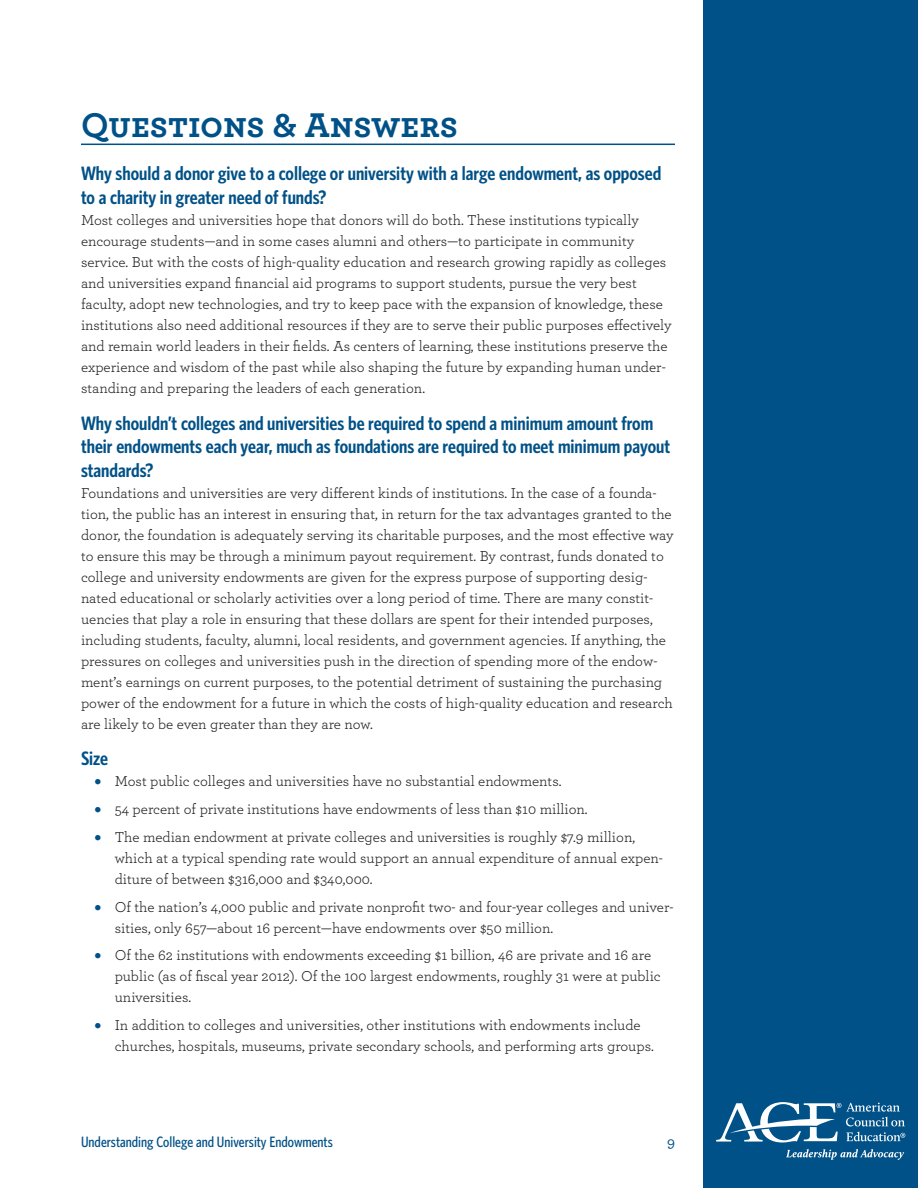
<style>
.page{position:relative;width:918px;height:1188px;background:#fff}
.page>*{position:absolute;margin:0;border:0;box-sizing:border-box;transform-origin:0 0}
.Section_Header{font:700 36px "Archer";color:#005187}
.Subheader{font:600 19.5px/23.4px "Whitney Condensed";color:#005187}
.Body{font:15px/21px "Archer";color:#231f20}
.t1{font:500 15px "Whitney Condensed";color:#005187}
.t2{font:500 15px "Archer";color:#005187}
.s1{color:#005187}
</style>
<div class="page">
<div style="left:704px;top:0;width:214px;height:1188px;background:#005187"></div>
<svg style="left:786px;top:1149px;width:118px;height:11px"></svg>
<svg style="left:716px;top:1102px;width:189px;height:41px"></svg>
<hr style="left:81px;top:144px;width:594px;height:1px;background:#005187">
<p class="Section_Header" style="left:81px;top:96px;width:378px">Questions &amp; Answers</p>
<p class="Subheader" style="left:81px;top:161px;width:582px">Why should a donor give to a college or university with a large endowment, as opposed to a charity in greater need of funds?</p>
<p class="Body" style="left:81px;top:209px;width:592px">Most colleges and universities hope that donors will do both. These institutions typically encourage students—and in some cases alumni and others—to participate in community service. But with the costs of high-quality education and research growing rapidly as colleges and universities expand financial aid programs to support students, pursue the very best faculty, adopt new technologies, and try to keep pace with the expansion of knowledge, these institutions also need additional resources if they are to serve their public purposes effectively and remain world leaders in their fields. As centers of learning, these institutions preserve the experience and wisdom of the past while also shaping the future by expanding human under&shy;standing and preparing the leaders of each generation.</p>
<p class="Subheader" style="left:81px;top:411px;width:591px">Why shouldn’t colleges and universities be required to spend a minimum amount from their endowments each year, much as foundations are required to meet minimum payout standards?</p>
<p class="Body" style="left:81px;top:481px;width:594px">Foundations and universities are very different kinds of institutions. In the case of a founda&shy;tion, the public has an interest in ensuring that, in return for the tax advantages granted to the donor, the foundation is adequately serving its charitable purposes, and the most effective way to ensure this may be through a minimum payout requirement. By contrast, funds donated to college and university endowments are given for the express purpose of supporting desig&shy;nated educational or scholarly activities over a long period of time. There are many constit&shy;uencies that play a role in ensuring that these dollars are spent for their intended purposes, including students, faculty, alumni, local residents, and government agencies. If anything, the pressures on colleges and universities push in the direction of spending more of the endow&shy;ment’s earnings on current purposes, to the potential detriment of sustaining the purchasing power of the endowment for a future in which the costs of high-quality education and research are likely to be even greater than they are now.</p>
<p class="Subheader" style="left:81px;top:746px;width:29px">Size</p>
<p class="Body" style="left:94px;top:770px;width:469px"><span class="s1">•</span> Most public colleges and universities have no substantial endowments.</p>
<p class="Body" style="left:94px;top:798px;width:495px"><span class="s1">•</span> 54 percent of private institutions have endowments of less than $10 million.</p>
<p class="Body" style="left:115px;top:826px;width:550px;text-indent:-20px"><span class="s1">•</span> The median endowment at private colleges and universities is roughly $7.9 million, which at a typical spending rate would support an annual expenditure of annual expen&shy;diture of between $316,000 and $340,000.</p>
<p class="Body" style="left:115px;top:895px;width:560px;text-indent:-20px"><span class="s1">•</span> Of the nation’s 4,000 public and private nonprofit two- and four-year colleges and univer&shy;sities, only 657—about 16 percent—have endowments over $50 million.</p>
<p class="Body" style="left:115px;top:944px;width:548px;text-indent:-20px"><span class="s1">•</span> Of the 62 institutions with endowments exceeding $1 billion, 46 are private and 16 are public (as of fiscal year 2012). Of the 100 largest endowments, roughly 31 were at public universities.</p>
<p class="Body" style="left:115px;top:1014px;width:541px;text-indent:-20px"><span class="s1">•</span> In addition to colleges and universities, other institutions with endowments include churches, hospitals, museums, private secondary schools, and performing arts groups.</p>
<p class="t1" style="left:81px;top:1132px;width:253px">Understanding College and University Endowments</p>
<p class="t2" style="left:667px;top:1131px;width:9px">9</p>
</div>
